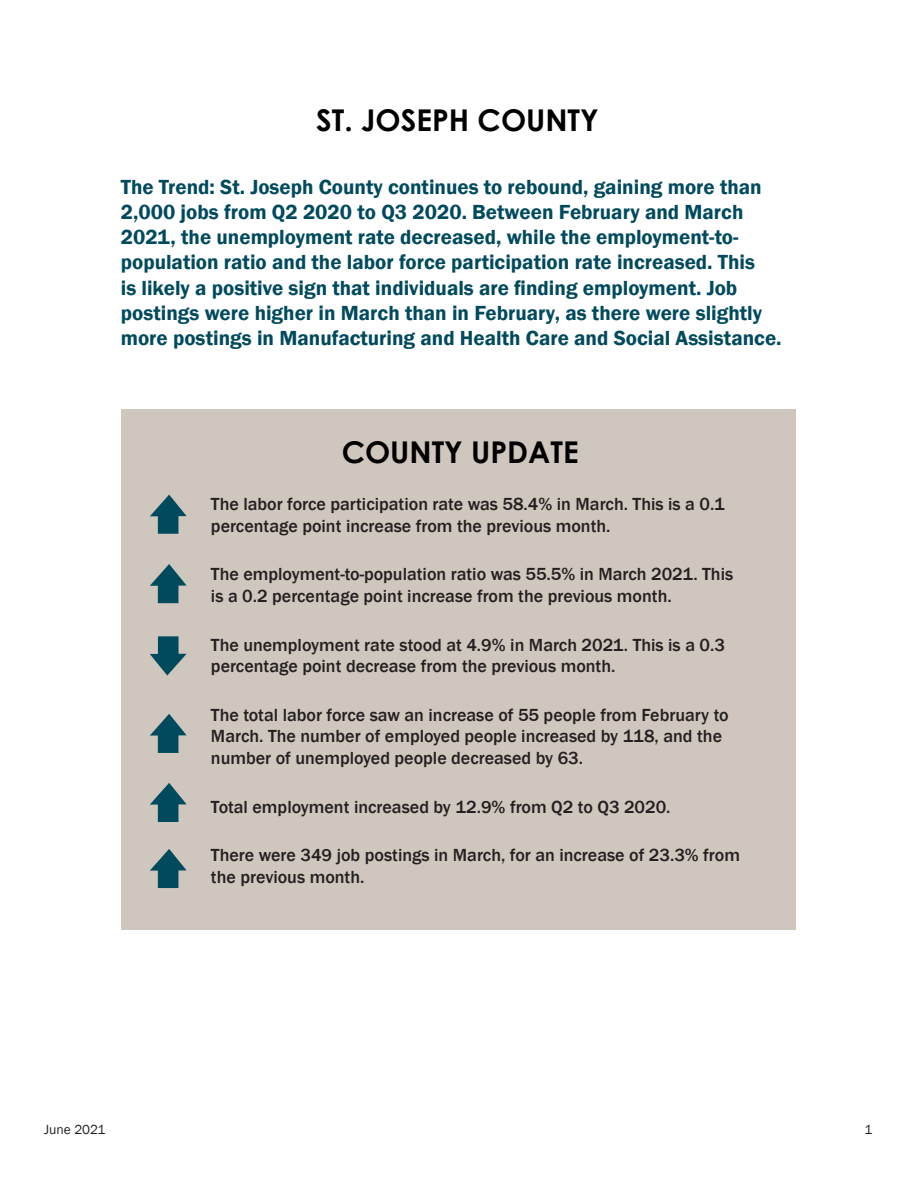
<style>
.page{position:relative;width:918px;height:1188px;background:#fff}
.page>*{position:absolute;margin:0;border:0;box-sizing:border-box;transform-origin:0 0}
.COUNTY{font:700 30px "Century Gothic";color:#000}
.The_Trend_body_text{font:600 21px/25.2px "Franklin Gothic";color:#004a5e}
.tan_box_descriptions{font:500 18px/21.6px "Franklin Gothic";color:#231f20}
.t1{font:13.5px "Franklin Gothic";color:#231f20}
</style>
<div class="page">
<div style="left:121px;top:410px;width:675px;height:520px;background:#cfc6bd"></div>
<svg style="left:150px;top:636px;width:37px;height:40px"></svg>
<svg style="left:150px;top:495px;width:37px;height:39px"></svg>
<svg style="left:150px;top:783px;width:37px;height:39px"></svg>
<svg style="left:150px;top:564px;width:37px;height:39px"></svg>
<svg style="left:150px;top:714px;width:37px;height:39px"></svg>
<svg style="left:150px;top:849px;width:37px;height:39px"></svg>
<p class="COUNTY" style="left:316px;top:97px;width:284px">ST. JOSEPH COUNTY</p>
<p class="The_Trend_body_text" style="left:121px;top:174px;width:662px">The Trend: St. Joseph County continues to rebound, gaining more than 2,000 jobs from Q2 2020 to Q3 2020. Between February and March 2021, the unemployment rate decreased, while the employment-to&shy;population ratio and the labor force participation rate increased. This<br>is likely a positive sign that individuals are finding employment. Job postings were higher in March than in February, as there were slightly more postings in Manufacturing and Health Care and Social Assistance.</p>
<p class="COUNTY" style="left:342px;top:429px;width:239px">COUNTY UPDATE</p>
<p class="tan_box_descriptions" style="left:211px;top:494px;width:515px">The labor force participation rate was 58.4% in March. This is a 0.1 percentage point increase from the previous month.</p>
<p class="tan_box_descriptions" style="left:211px;top:564px;width:524px">The employment-to-population ratio was 55.5% in March 2021. This is a 0.2 percentage point increase from the previous month.</p>
<p class="tan_box_descriptions" style="left:211px;top:634px;width:516px">The unemployment rate stood at 4.9% in March 2021. This is a 0.3 percentage point decrease from the previous month.</p>
<p class="tan_box_descriptions" style="left:211px;top:704px;width:519px">The total labor force saw an increase of 55 people from February to<br>March. The number of employed people increased by 118, and the number of unemployed people decreased by 63.</p>
<p class="tan_box_descriptions" style="left:211px;top:796px;width:461px">Total employment increased by 12.9% from Q2 to Q3 2020.</p>
<p class="tan_box_descriptions" style="left:211px;top:845px;width:531px">There were 349 job postings in March, for an increase of 23.3% from the previous month.</p>
<p class="t1" style="left:44px;top:1122px;width:63px">June 2021</p>
<p class="t1" style="left:864px;top:1122px;width:9px">1</p>
</div>
